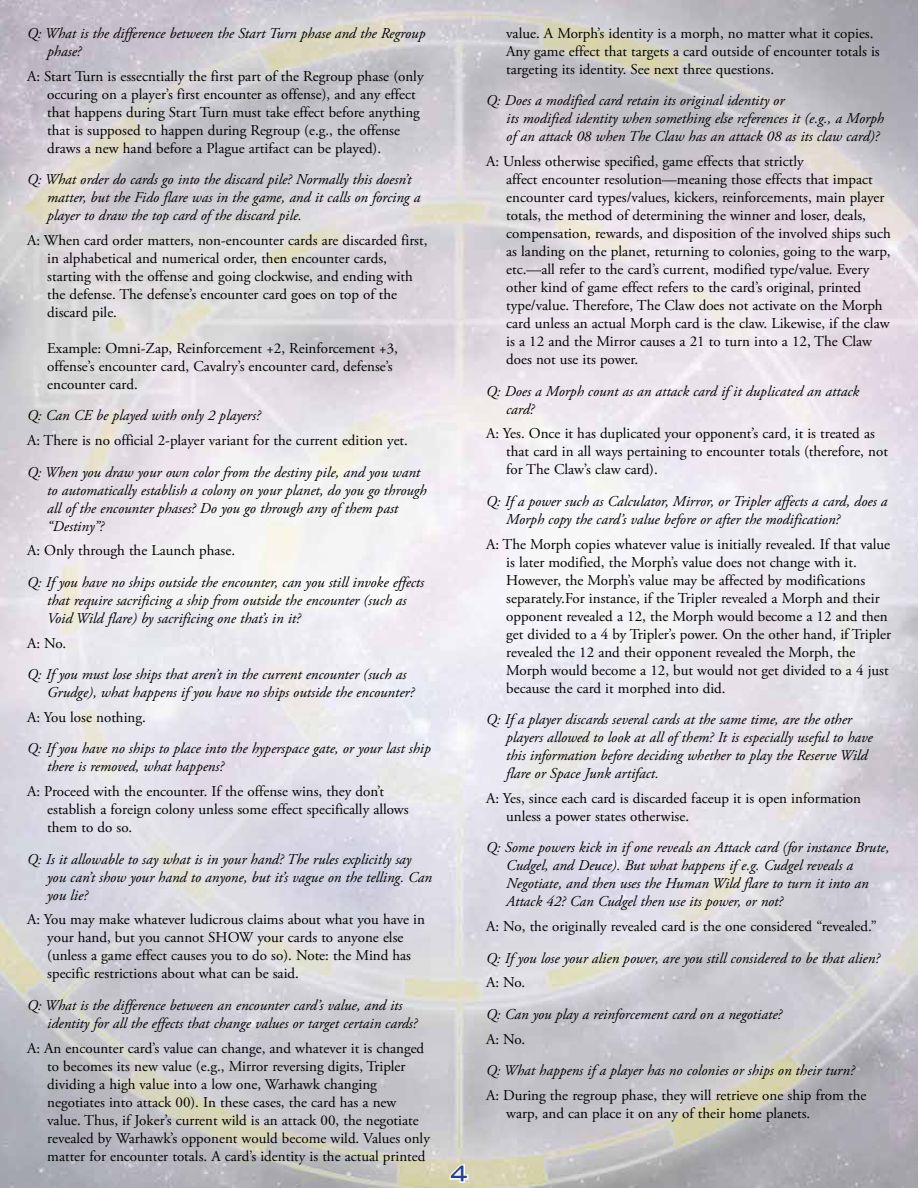
<style>
.page{position:relative;width:918px;height:1188px;background:#fff}
.page>*{position:absolute;margin:0;border:0;box-sizing:border-box;transform-origin:0 0}
.t1{font:21px "Blair Md ITCTT Medium";color:#25408f}
.t2{font:15px/18px "Adobe Garamond Pro";color:#000}
.t3{font:italic 15px/18px "Adobe Garamond Pro";color:#000}
</style>
<div class="page">
<svg style="left:448px;top:1161px;width:22px;height:23px"></svg>
<p class="t3" style="left:47px;top:25px;width:380px;text-indent:-20px">Q: What is the difference between the Start Turn phase and the Regroup phase?</p>
<p class="t2" style="left:47px;top:67px;width:378px;text-indent:-20px">A: Start Turn is essecntially the first part of the Regroup phase (only occuring on a player’s first encounter as offense), and any effect that happens during Start Turn must take effect before anything that is supposed to happen during Regroup (e.g., the offense draws a new hand before a Plague artifact can be played).</p>
<p class="t3" style="left:47px;top:171px;width:375px;text-indent:-20px">Q: What order do cards go into the discard pile? Normally this doesn’t matter, but the Fido flare was in the game, and it calls on forcing a player to draw the top card of the discard pile.</p>
<p class="t2" style="left:47px;top:232px;width:382px;text-indent:-20px">A: When card order matters, non-encounter cards are discarded first, in alphabetical and numerical order, then encounter cards, starting with the offense and going clockwise, and ending with the defense. The defense’s encounter card goes on top of the discard pile.</p>
<p class="t2" style="left:47px;top:340px;width:352px">Example: Omni-Zap, Reinforcement +2, Reinforcement +3, offense’s encounter card, Cavalry’s encounter card, defense’s encounter card.</p>
<p class="t3" style="left:27px;top:407px;width:235px">Q: Can CE be played with only 2 players?</p>
<p class="t2" style="left:27px;top:432px;width:382px">A: There is no official 2-player variant for the current edition yet.</p>
<p class="t3" style="left:47px;top:463px;width:381px;text-indent:-20px">Q: When you draw your own color from the destiny pile, and you want to automatically establish a colony on your planet, do you go through all of the encounter phases? Do you go through any of them past “Destiny”?</p>
<p class="t2" style="left:27px;top:542px;width:210px">A: Only through the Launch phase.</p>
<p class="t3" style="left:47px;top:574px;width:378px;text-indent:-20px">Q: If you have no ships outside the encounter, can you still invoke effects that require sacrificing a ship from outside the encounter (such as<br>Void Wild flare) by sacrificing one that’s in it?</p>
<p class="t2" style="left:27px;top:634px;width:41px">A: No.</p>
<p class="t3" style="left:47px;top:666px;width:368px;text-indent:-20px">Q: If you must lose ships that aren’t in the current encounter (such as<br>Grudge), what happens if you have no ships outside the encounter?</p>
<p class="t2" style="left:27px;top:709px;width:120px">A: You lose nothing.</p>
<p class="t3" style="left:47px;top:740px;width:385px;text-indent:-20px">Q: If you have no ships to place into the hyperspace gate, or your last ship there is removed, what happens?</p>
<p class="t2" style="left:47px;top:783px;width:363px;text-indent:-20px">A: Proceed with the encounter. If the offense wins, they don’t establish a foreign colony unless some effect specifically allows them to do so.</p>
<p class="t3" style="left:47px;top:850px;width:386px;text-indent:-20px">Q: Is it allowable to say what is in your hand? The rules explicitly say you can’t show your hand to anyone, but it’s vague on the telling. Can you lie?</p>
<p class="t2" style="left:47px;top:911px;width:379px;text-indent:-20px">A: You may make whatever ludicrous claims about what you have in your hand, but you cannot SHOW your cards to anyone else (unless a game effect causes you to do so). Note: the Mind has specific restrictions about what can be said.</p>
<p class="t3" style="left:47px;top:997px;width:372px;text-indent:-20px">Q: What is the difference between an encounter card’s value, and its identity for all the effects that change values or target certain cards?</p>
<p class="t2" style="left:47px;top:1039px;width:384px;text-indent:-20px">A: An encounter card’s value can change, and whatever it is changed to becomes its new value (e.g., Mirror reversing digits, Tripler dividing a high value into a low one, Warhawk changing negotiates into attack 00). In these cases, the card has a new value. Thus, if Joker’s current wild is an attack 00, the negotiate revealed by Warhawk’s opponent would become wild. Values only matter for encounter totals. A card’s identity is the actual printed</p>
<h1 class="t1" style="left:450px;top:1161px;width:19px">4</h1>
<p class="t2" style="left:506px;top:25px;width:375px">value. A Morph’s identity is a morph, no matter what it copies.<br>Any game effect that targets a card outside of encounter totals is targeting its identity. See next three questions.</p>
<p class="t3" style="left:506px;top:92px;width:379px;text-indent:-20px">Q: Does a modified card retain its original identity or<br>its modified identity when something else references it (e.g., a Morph of an attack 08 when The Claw has an attack 08 as its claw card)?</p>
<p class="t2" style="left:506px;top:153px;width:386px;text-indent:-20px">A: Unless otherwise specified, game effects that strictly<br>affect encounter resolution—meaning those effects that impact encounter card types/values, kickers, reinforcements, main player totals, the method of determining the winner and loser, deals, compensation, rewards, and disposition of the involved ships such as landing on the planet, returning to colonies, going to the warp, etc.—all refer to the card’s current, modified type/value. Every other kind of game effect refers to the card’s original, printed type/value. Therefore, The Claw does not activate on the Morph card unless an actual Morph card is the claw. Likewise, if the claw is a 12 and the Mirror causes a 21 to turn into a 12, The Claw does not use its power.</p>
<p class="t3" style="left:506px;top:382px;width:354px;text-indent:-20px">Q: Does a Morph count as an attack card if it duplicated an attack card?</p>
<p class="t2" style="left:506px;top:425px;width:383px;text-indent:-20px">A: Yes. Once it has duplicated your opponent’s card, it is treated as that card in all ways pertaining to encounter totals (therefore, not for The Claw’s claw card).</p>
<p class="t3" style="left:506px;top:493px;width:383px;text-indent:-20px">Q: If a power such as Calculator, Mirror, or Tripler affects a card, does a<br>Morph copy the card’s value before or after the modification?</p>
<p class="t2" style="left:506px;top:535px;width:386px;text-indent:-20px">A: The Morph copies whatever value is initially revealed. If that value is later modified, the Morph’s value does not change with it.<br>However, the Morph’s value may be affected by modifications separately.For instance, if the Tripler revealed a Morph and their opponent revealed a 12, the Morph would become a 12 and then get divided to a 4 by Tripler’s power. On the other hand, if Tripler revealed the 12 and their opponent revealed the Morph, the Morph would become a 12, but would not get divided to a 4 just because the card it morphed into did.</p>
<p class="t3" style="left:506px;top:711px;width:368px;text-indent:-20px">Q: If a player discards several cards at the same time, are the other players allowed to look at all of them? It is especially useful to have this information before deciding whether to play the Reserve Wild flare or Space Junk artifact.</p>
<p class="t2" style="left:506px;top:790px;width:356px;text-indent:-20px">A: Yes, since each card is discarded faceup it is open information unless a power states otherwise.</p>
<p class="t3" style="left:506px;top:839px;width:385px;text-indent:-20px">Q: Some powers kick in if one reveals an Attack card (for instance Brute, Cudgel, and Deuce). But what happens if e.g. Cudgel reveals a Negotiate, and then uses the Human Wild flare to turn it into an Attack 42? Can Cudgel then use its power, or not?</p>
<p class="t2" style="left:486px;top:918px;width:393px">A: No, the originally revealed card is the one considered “revealed.”</p>
<p class="t3" style="left:486px;top:949px;width:395px">Q: If you lose your alien power, are you still considered to be that alien?</p>
<p class="t2" style="left:486px;top:974px;width:41px">A: No.</p>
<p class="t3" style="left:486px;top:1006px;width:298px">Q: Can you play a reinforcement card on a negotiate?</p>
<p class="t2" style="left:486px;top:1030px;width:41px">A: No.</p>
<p class="t3" style="left:486px;top:1062px;width:370px">Q: What happens if a player has no colonies or ships on their turn?</p>
<p class="t2" style="left:506px;top:1087px;width:362px;text-indent:-20px">A: During the regroup phase, they will retrieve one ship from the warp, and can place it on any of their home planets.</p>
</div>
